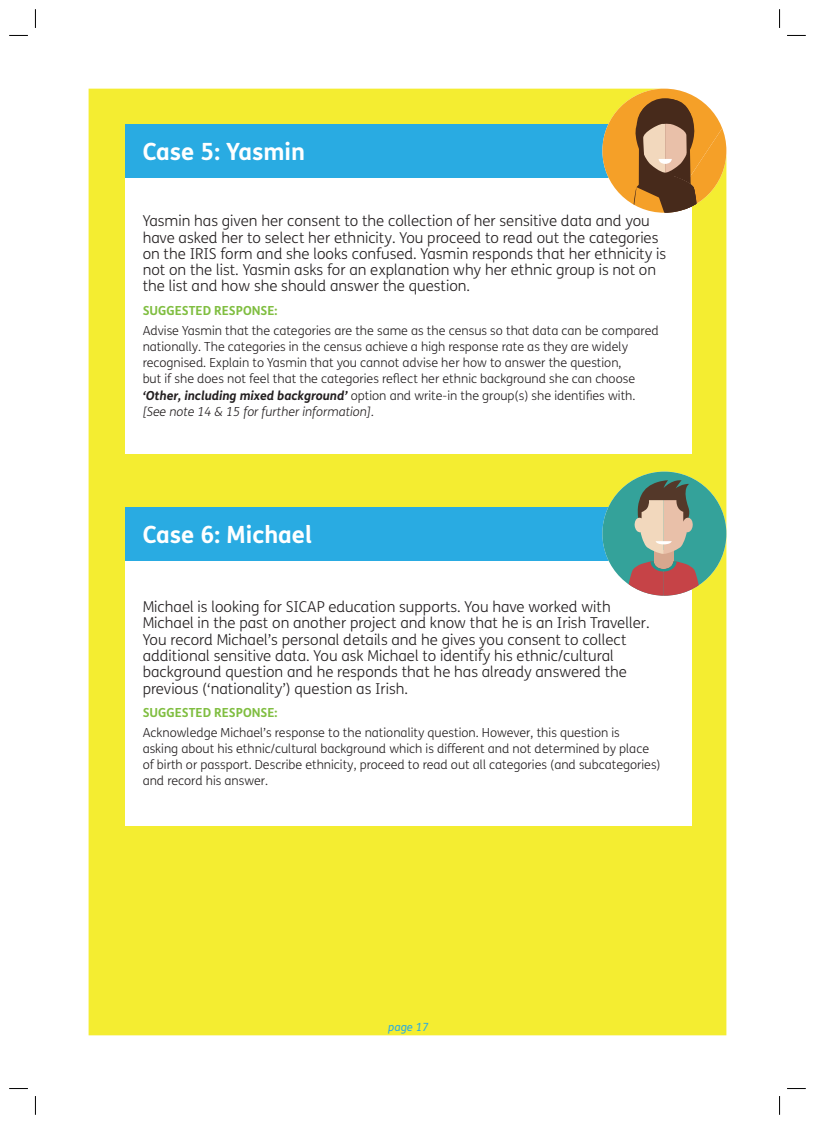
<style>
.page{position:relative;width:815px;height:1124px;background:#fff}
.page>*{position:absolute;margin:0;border:0;box-sizing:border-box;transform-origin:0 0}
.t1{font:700 23.75px "FS Me";color:#fff}
.t2{font:300 15px/16.2px "FS Me";color:#231f20}
.t3{font:300 12.5px/16.2px "FS Me";color:#231f20}
.t4{font:700 12.5px "FS Me";color:#80be41}
.t5{font:italic 11.25px "FS Me";color:#29abe2}
.s1{font-weight:700;font-style:italic}
.s2{font-style:italic}
</style>
<div class="page">
<div style="left:89px;top:89px;width:637px;height:946px;background:#f4ed31"></div>
<div style="left:125px;top:177px;width:567px;height:277px;background:#fff"></div>
<div style="left:125px;top:560px;width:567px;height:266px;background:#fff"></div>
<div style="left:125px;top:124px;width:567px;height:53px;background:#29abe2"></div>
<div style="left:125px;top:507px;width:567px;height:53px;background:#29abe2"></div>
<svg style="left:602px;top:89px;width:124px;height:124px;background:#c8994d"></svg>
<svg style="left:602px;top:471px;width:124px;height:124px;background:#8ba782"></svg>
<svg style="left:9px;top:35px;width:19px;height:1px"></svg>
<svg style="left:787px;top:35px;width:19px;height:1px"></svg>
<svg style="left:9px;top:1088px;width:19px;height:1px"></svg>
<svg style="left:787px;top:1088px;width:19px;height:1px"></svg>
<svg style="left:35px;top:9px;width:1px;height:19px"></svg>
<svg style="left:35px;top:1096px;width:1px;height:18px"></svg>
<svg style="left:779px;top:9px;width:1px;height:19px"></svg>
<svg style="left:779px;top:1096px;width:1px;height:18px"></svg>
<p class="t1" style="left:143px;top:133px;width:164px">Case 5: Yasmin</p>
<p class="t2" style="left:143px;top:212px;width:525px">Yasmin has given her consent to the collection of her sensitive data and you have asked her to select her ethnicity. You proceed to read out the categories on the IRIS form and she looks confused. Yasmin responds that her ethnicity is not on the list. Yasmin asks for an explanation why her ethnic group is not on the list and how she should answer the question.</p>
<p class="t4" style="left:143px;top:301px;width:136px">SUGGESTED RESPONSE:</p>
<p class="t3" style="left:143px;top:322px;width:518px">Advise Yasmin that the categories are the same as the census so that data can be compared nationally. The categories in the census achieve a high response rate as they are widely recognised. Explain to Yasmin that you cannot advise her how to answer the question,<br>but if she does not feel that the categories reflect her ethnic background she can choose <span class="s1">‘Other, including mixed background’</span> option and write-in the group(s) she identifies with. <span class="s2">[See note 14 &amp; 15 for further information].</span></p>
<p class="t1" style="left:143px;top:515px;width:171px">Case 6: Michael</p>
<p class="t2" style="left:143px;top:598px;width:509px">Michael is looking for SICAP education supports. You have worked with Michael in the past on another project and know that he is an Irish Traveller.<br>You record Michael’s personal details and he gives you consent to collect additional sensitive data. You ask Michael to identify his ethnic/cultural background question and he responds that he has already answered the previous (‘nationality’) question as Irish.</p>
<p class="t4" style="left:143px;top:702px;width:136px">SUGGESTED RESPONSE:</p>
<p class="t3" style="left:143px;top:723px;width:520px">Acknowledge Michael’s response to the nationality question. However, this question is<br>asking about his ethnic/cultural background which is different and not determined by place of birth or passport. Describe ethnicity, proceed to read out all categories (and subcategories) and record his answer.</p>
<p class="t5" style="left:388px;top:1018px;width:42px">page 17</p>
</div>
